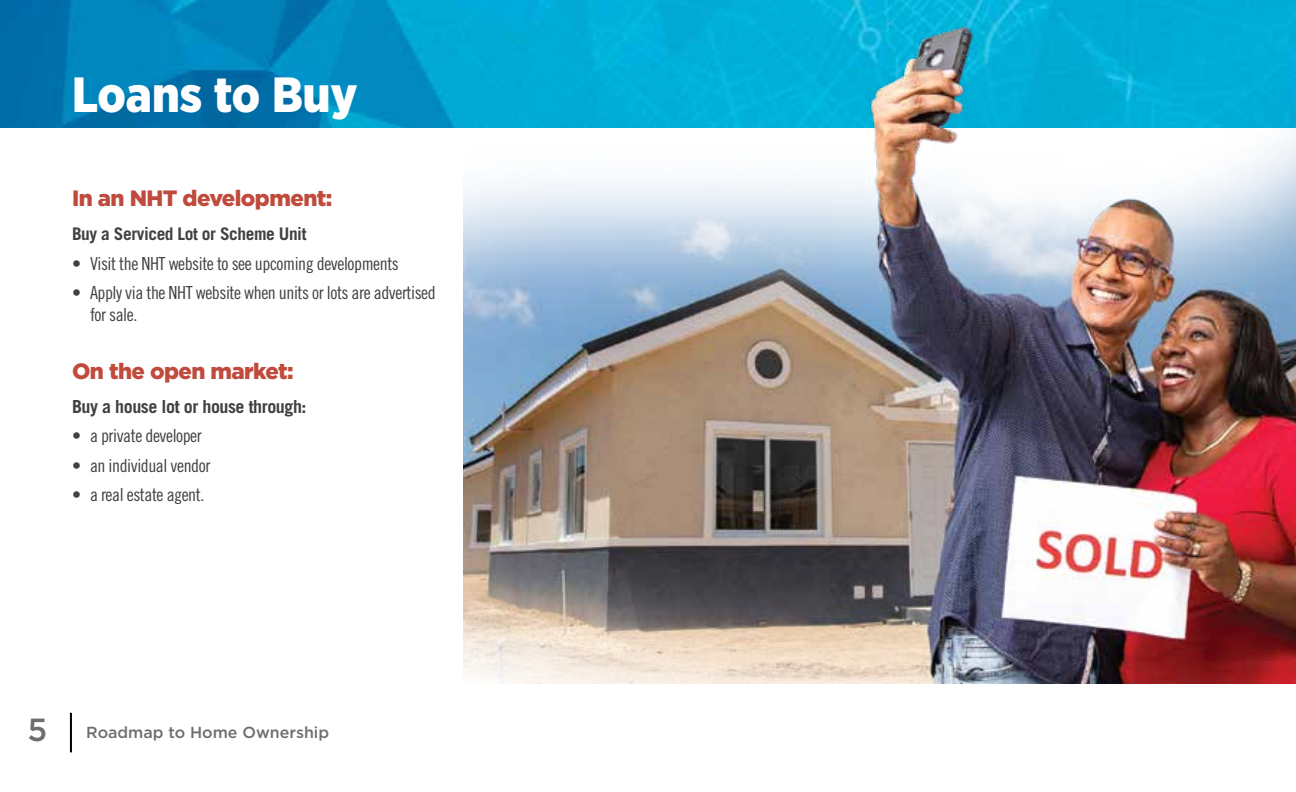
<style>
.page{position:relative;width:1296px;height:792px;background:#fff}
.page>*{position:absolute;margin:0;border:0;box-sizing:border-box;transform-origin:0 0}
.t1{font:900 49.4px "Gotham Narrow";color:#fff}
.t2{font:500 32px "Gotham";color:#6d6e71}
.t3{font:900 22.2px "Gotham";letter-spacing:-.025em;color:#c04a3b}
.t4{font:18px/22.2px "Trade Gothic LT Std Cn 18";letter-spacing:-.025em;color:#414042}
.t5{font:700 18px "Trade Gothic LT Std";letter-spacing:-.025em;color:#414042}
.t6{font:700 17.4px "Trade Gothic LT Std";letter-spacing:-.025em;color:#414042}
.t7{font:500 16px "Gotham";color:#6d6e71}
</style>
<div class="page">
<hr style="left:70px;top:713px;width:2px;height:39px;background:#000">
<img style="left:0;top:0;width:1296px;height:128px">
<img style="left:464px;top:28px;width:832px;height:656px">
<h1 class="t1" style="left:72px;top:62px;width:287px">Loans to Buy</h1>
<p class="t3" style="left:72px;top:183px;width:262px">In an NHT development:</p>
<p class="t6" style="left:72px;top:224px;width:236px">Buy a Serviced Lot or Scheme Unit</p>
<p class="t4" style="left:72px;top:252px;width:328px">• Visit the NHT website to see upcoming developments</p>
<p class="t4" style="left:90px;top:281px;width:347px;text-indent:-18px">• Apply via the NHT website when units or lots are advertised for sale.</p>
<p class="t3" style="left:72px;top:356px;width:223px">On the open market:</p>
<p class="t5" style="left:72px;top:395px;width:236px">Buy a house lot or house through:</p>
<p class="t4" style="left:72px;top:425px;width:131px">• a private developer</p>
<p class="t4" style="left:72px;top:454px;width:140px">• an individual vendor</p>
<p class="t4" style="left:72px;top:483px;width:134px">• a real estate agent.</p>
<h2 class="t2" style="left:27px;top:709px;width:21px">5</h2>
<p class="t7" style="left:86px;top:722px;width:244px">Roadmap to Home Ownership</p>
</div>
